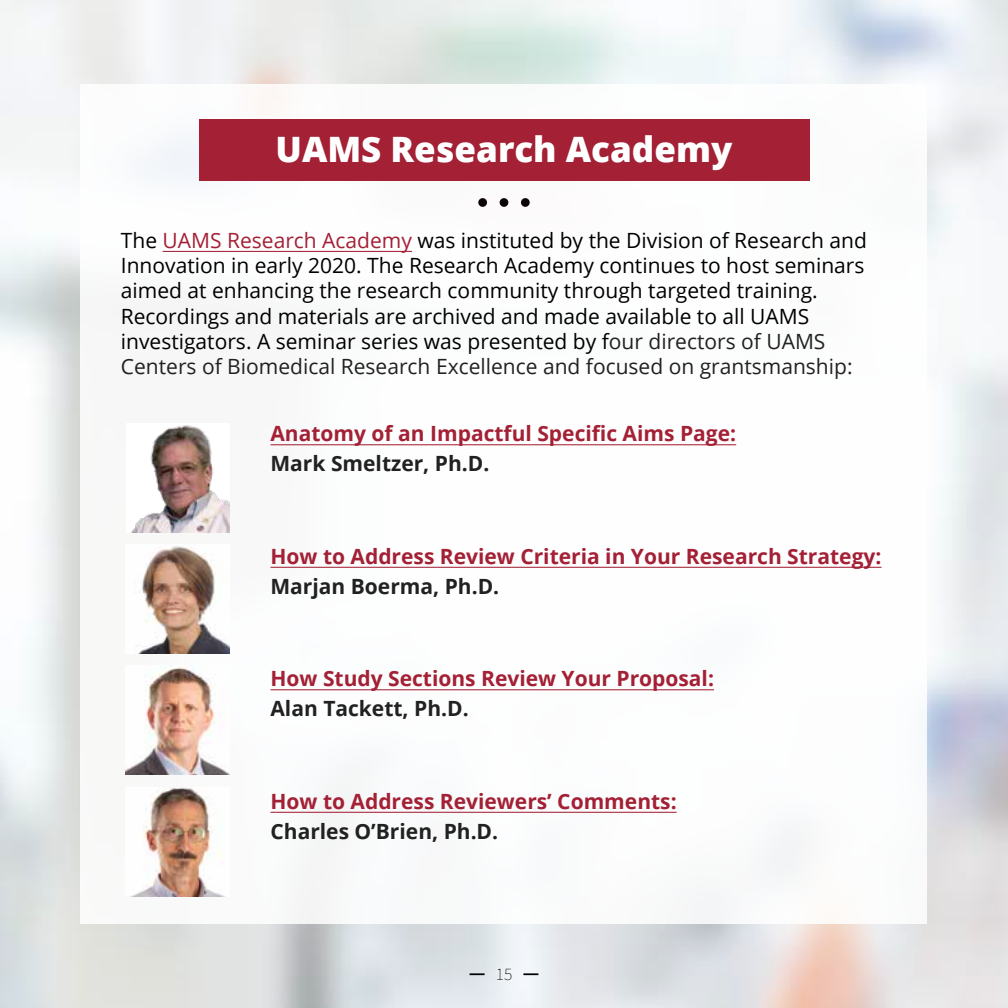
<style>
.page{position:relative;width:1008px;height:1008px;background:#fff}
.page>*{position:absolute;margin:0;border:0;box-sizing:border-box;transform-origin:0 0}
.t1{font:800 35px "Open Sans";color:#fff}
.t2{font:21px/25.2px "Open Sans";color:#000}
.t3{font:700 21px "Open Sans";color:#a32035}
.t4{font:700 21px "Open Sans";color:#212121}
.t5{font:200 17.5px "Source Sans Pro";color:#000}
.s1{color:#a32035}
.s2{color:#212121}
</style>
<div class="page">
<div style="left:478px;top:198px;width:9px;height:9px;background:#0b0605;border-radius:50%"></div>
<div style="left:500px;top:198px;width:8px;height:9px;background:#0b0605;border-radius:50%"></div>
<div style="left:521px;top:198px;width:9px;height:9px;background:#0b0605;border-radius:50%"></div>
<div style="left:199px;top:119px;width:610px;height:62px;background:#a32035"></div>
<hr style="left:163px;top:251px;width:249px;height:1px;background:#a32035">
<hr style="left:271px;top:444px;width:465px;height:1px;background:#a32035">
<hr style="left:271px;top:567px;width:610px;height:1px;background:#a32035">
<hr style="left:271px;top:689px;width:443px;height:1px;background:#a32035">
<hr style="left:271px;top:812px;width:406px;height:1px;background:#a32035">
<img style="left:131px;top:426px;width:98px;height:107px">
<img style="left:126px;top:667px;width:103px;height:108px">
<img style="left:137px;top:546px;width:92px;height:108px">
<img style="left:132px;top:787px;width:93px;height:109px">
<svg style="left:470px;top:973px;width:15px;height:2px"></svg>
<svg style="left:523px;top:973px;width:15px;height:2px"></svg>
<h1 class="t1" style="left:276px;top:135px;width:458px">UAMS Research Academy</h1>
<p class="t2" style="left:121px;top:230px;width:748px">The <span class="s1">UAMS Research Academy</span> was instituted by the Division of Research and Innovation in early 2020. The Research Academy continues to host seminars aimed at enhancing the research community through targeted training.<br>Recordings and materials are archived and made available to all UAMS investigators. A seminar series was presented by f<span class="s2">our directors of UAMS Centers of Biomedical Research Excellence and focused on grantsmanship:</span></p>
<p class="t3" style="left:271px;top:425px;width:467px">Anatomy of an Impactful Speci昀椀c Aims Page:</p>
<p class="t4" style="left:271px;top:455px;width:220px">Mark Smeltzer, Ph.D.</p>
<p class="t3" style="left:271px;top:548px;width:612px">How to Address Review Criteria in Your Research Strategy:</p>
<p class="t4" style="left:271px;top:577px;width:230px">Marjan Boerma, Ph.D.</p>
<p class="t3" style="left:271px;top:670px;width:445px">How Study Sections Review Your Proposal:</p>
<p class="t4" style="left:271px;top:700px;width:200px">Alan Tackett, Ph.D.</p>
<p class="t3" style="left:271px;top:793px;width:408px">How to Address Reviewers’ Comments:</p>
<p class="t4" style="left:271px;top:823px;width:229px">Charles O’Brien, Ph.D.</p>
<p class="t5" style="left:496px;top:964px;width:18px">15</p>
</div>
